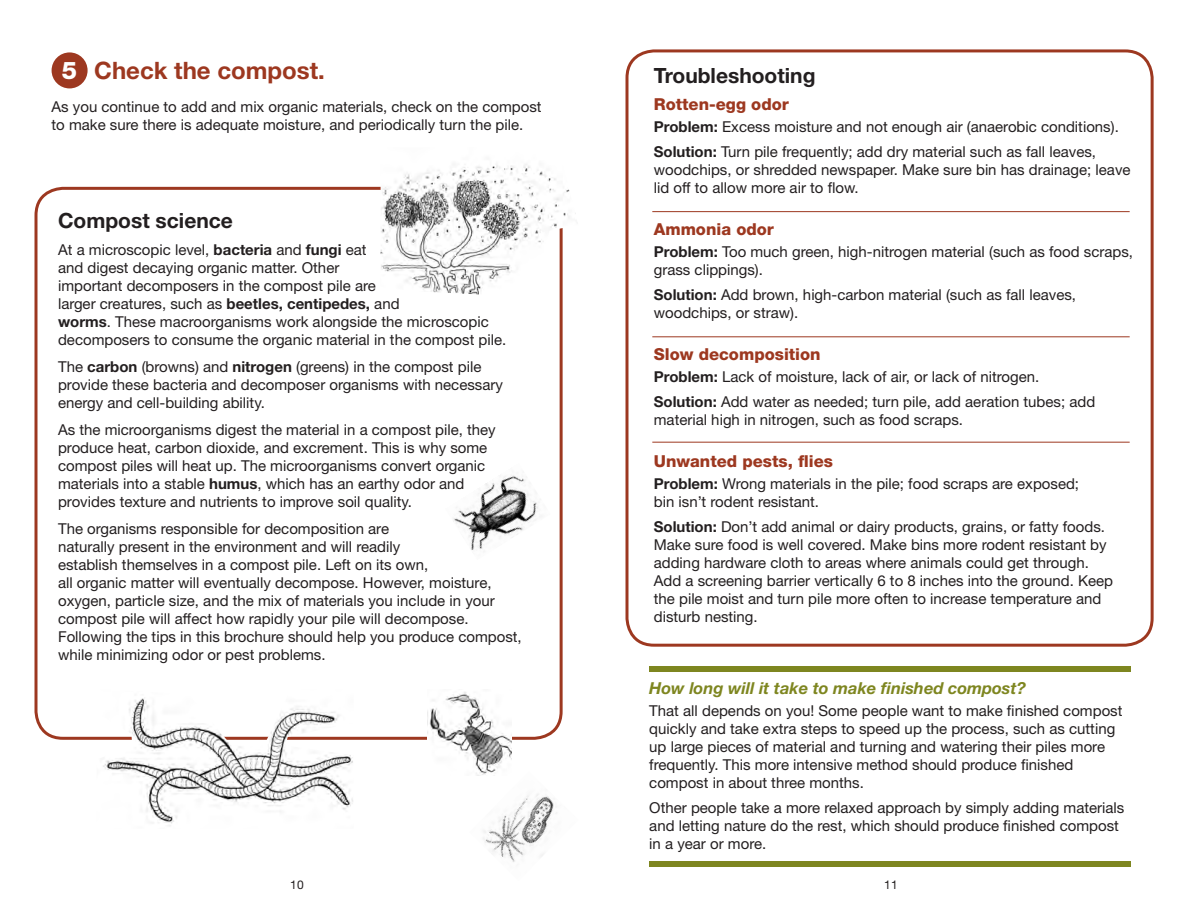
<style>
.page{position:relative;width:1188px;height:918px;background:#fff}
.page>*{position:absolute;margin:0;border:0;box-sizing:border-box;transform-origin:0 0}
.t1{font:800 24.3px "Helvetica Neue LT Std";color:#fff}
.t2{font:700 24px "Helvetica Neue LT Std";color:#9d3820}
.t3{font:700 21px "Helvetica Neue LT Std";color:#231f20}
.t4{font:800 16.5px "Helvetica Neue LT Std";color:#9d3820}
.question{font:italic 700 16.5px "Helvetica Neue LT Std";color:#7e8620}
.answer{font:15px/18px "Helvetica Neue LT Std";color:#231f20}
.t5{font:12px "Helvetica Neue LT Std";color:#231f20}
.s1{font-weight:700}
</style>
<div class="page">
<div style="left:626px;top:49px;width:528px;height:598px;border:3px solid #9d3820;border-radius:27px"></div>
<div style="left:52px;top:52px;width:36px;height:36px;background:#9d3820;border-radius:50%"></div>
<img style="left:380px;top:164px;width:196px;height:147px">
<img style="left:453px;top:475px;width:85px;height:75px">
<img style="left:97px;top:698px;width:257px;height:128px">
<img style="left:427px;top:692px;width:84px;height:79px">
<img style="left:476px;top:771px;width:81px;height:91px">
<hr style="left:652px;top:211px;width:478px;height:1px;background:#9d3820">
<hr style="left:652px;top:336px;width:478px;height:1px;background:#9d3820">
<hr style="left:652px;top:442px;width:478px;height:1px;background:#9d3820">
<div style="left:649px;top:666px;width:482px;height:5px;background:#7e8620"></div>
<div style="left:649px;top:861px;width:482px;height:5px;background:#7e8620"></div>
<p class="t1" style="left:62px;top:56px;width:17px">5</p>
<p class="t2" style="left:94px;top:56px;width:232px">Check the compost.</p>
<p class="answer" style="left:52px;top:98px;width:492px">As you continue to add and mix organic materials, check on the compost to make sure there is adequate moisture, and periodically turn the pile.</p>
<p class="t3" style="left:58px;top:207px;width:176px">Compost science</p>
<p class="answer" style="left:58px;top:240px;width:450px">At a microscopic level, <span class="s1">bacteria</span> and <span class="s1">fungi</span> eat<br>and digest decaying organic matter. Other<br>important decomposers in the compost pile are<br>larger creatures, such as <span class="s1">beetles, centipedes,</span> and<br><span class="s1">worms</span>. These macroorganisms work alongside the microscopic decomposers to consume the organic material in the compost pile.</p>
<p class="answer" style="left:58px;top:357px;width:446px">The <span class="s1">carbon</span> (browns) and <span class="s1">nitrogen</span> (greens) in the compost pile provide these bacteria and decomposer organisms with necessary energy and cell-building ability.</p>
<p class="answer" style="left:58px;top:420px;width:439px">As the microorganisms digest the material in a compost pile, they produce heat, carbon dioxide, and excrement. This is why some compost piles will heat up. The microorganisms convert organic materials into a stable <span class="s1">humus</span>, which has an earthy odor and provides texture and nutrients to improve soil quality.</p>
<p class="answer" style="left:58px;top:519px;width:465px">The organisms responsible for decomposition are<br>naturally present in the environment and will readily<br>establish themselves in a compost pile. Left on its own,<br>all organic matter will eventually decompose. However, moisture, oxygen, particle size, and the mix of materials you include in your compost pile will affect how rapidly your pile will decompose.<br>Following the tips in this brochure should help you produce compost, while minimizing odor or pest problems.</p>
<p class="t3" style="left:654px;top:63px;width:163px">Troubleshooting</p>
<p class="t4" style="left:654px;top:94px;width:137px">Rotten-egg odor</p>
<p class="answer" style="left:654px;top:118px;width:467px"><span class="s1">Problem:</span> Excess moisture and not enough air (anaerobic conditions).</p>
<p class="answer" style="left:654px;top:142px;width:478px"><span class="s1">Solution:</span> Turn pile frequently; add dry material such as fall leaves, woodchips, or shredded newspaper. Make sure bin has drainage; leave lid off to allow more air to flow.</p>
<p class="t4" style="left:654px;top:219px;width:122px">Ammonia odor</p>
<p class="answer" style="left:654px;top:242px;width:481px"><span class="s1">Problem:</span> Too much green, high-nitrogen material (such as food scraps, grass clippings).</p>
<p class="answer" style="left:654px;top:285px;width:424px"><span class="s1">Solution:</span> Add brown, high-carbon material (such as fall leaves, woodchips, or straw).</p>
<p class="t4" style="left:654px;top:344px;width:168px">Slow decomposition</p>
<p class="answer" style="left:654px;top:367px;width:387px"><span class="s1">Problem:</span> Lack of moisture, lack of air, or lack of nitrogen.</p>
<p class="answer" style="left:654px;top:392px;width:443px"><span class="s1">Solution:</span> Add water as needed; turn pile, add aeration tubes; add material high in nitrogen, such as food scraps.</p>
<p class="t4" style="left:654px;top:451px;width:181px">Unwanted pests, flies</p>
<p class="answer" style="left:654px;top:474px;width:427px"><span class="s1">Problem:</span> Wrong materials in the pile; food scraps are exposed; bin isn’t rodent resistant.</p>
<p class="answer" style="left:654px;top:517px;width:461px"><span class="s1">Solution:</span> Don’t add animal or dairy products, grains, or fatty foods.<br>Make sure food is well covered. Make bins more rodent resistant by adding hardware cloth to areas where animals could get through.<br>Add a screening barrier vertically 6 to 8 inches into the ground. Keep the pile moist and turn pile more often to increase temperature and disturb nesting.</p>
<p class="question" style="left:649px;top:678px;width:378px">How long will it take to make finished compost?</p>
<p class="answer" style="left:649px;top:701px;width:475px">That all depends on you! Some people want to make finished compost quickly and take extra steps to speed up the process, such as cutting up large pieces of material and turning and watering their piles more frequently. This more intensive method should produce finished compost in about three months.</p>
<p class="answer" style="left:649px;top:798px;width:477px">Other people take a more relaxed approach by simply adding materials and letting nature do the rest, which should produce finished compost in a year or more.</p>
<p class="t5" style="left:290px;top:878px;width:15px">10</p>
<p class="t5" style="left:884px;top:878px;width:15px">11</p>
</div>
